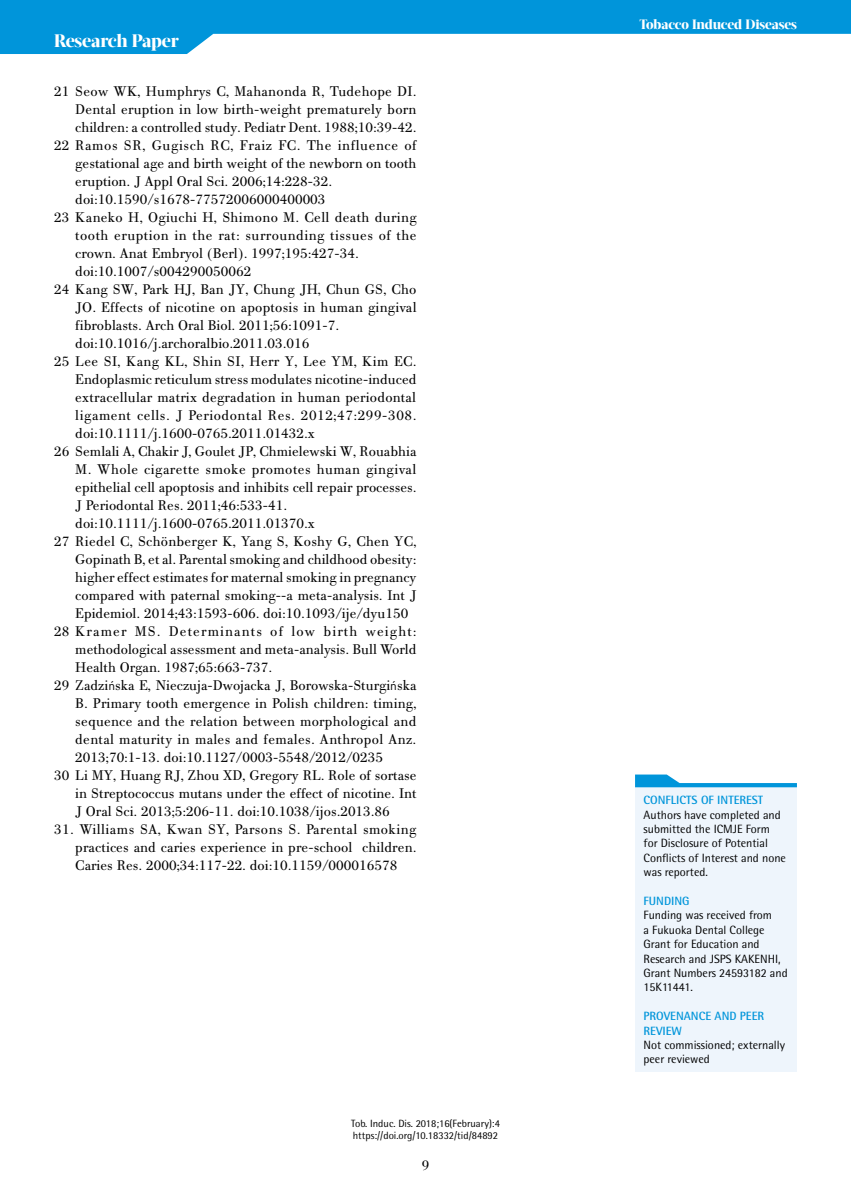
<style>
.page{position:relative;width:851px;height:1191px;background:#fff}
.page>*{position:absolute;margin:0;border:0;box-sizing:border-box;transform-origin:0 0}
.t1{font:800 18px "Acta Display W04";letter-spacing:-.01em;color:#fff}
.t2{font:15px/18px "PF Bodoni Text";color:#000;text-align:justify}
.t3{font:15px "PF Bodoni Text";letter-spacing:.02em;color:#000}
.t4{font:15px "PF Bodoni Text";letter-spacing:.03em;color:#000}
.t5{font:15px "PF Bodoni Text";letter-spacing:.035em;color:#000}
.t6{font:15px "PF Bodoni Text";letter-spacing:.04em;color:#000}
.t7{font:15px "PF Bodoni Text";letter-spacing:.025em;color:#000}
.t8{font:15px "PF Bodoni Text";letter-spacing:.075em;color:#000}
.t9{font:800 13.5px "Acta Display W04";letter-spacing:-.01em;color:#fff}
.t10{font:12px/14.4px "Rotis Semi Sans Hel";color:#000}
.t11{font:700 12px/14.4px "Rotis Semi Sans Hel";color:#0095da}
.t12{font:10.5px/12.6px "Rotis Semi Sans Hel";color:#000}
.s1{font-family:"DIN Pro";font-size:12px}
</style>
<div class="page">
<svg style="left:0;top:0;width:850px;height:54px;fill:#0095da"></svg>
<div style="left:635px;top:787px;width:161px;height:284px;background:#eef5fc"></div>
<svg style="left:635px;top:774px;width:161px;height:13px"></svg>
<p class="t1" style="left:54px;top:30px;width:126px">Research Paper</p>
<p class="t3" style="left:54px;top:83px;width:364px">21 Seow WK, Humphrys C, Mahanonda R, Tudehope DI.</p>
<p class="t2" style="left:75px;top:100px;width:342px">Dental eruption in low birth-weight prematurely born</p>
<p class="t2" style="left:75px;top:118px;width:342px">children: a controlled study. Pediatr Dent. 1988;10:39-42.</p>
<p class="t6" style="left:54px;top:137px;width:364px">22 Ramos SR, Gugisch RC, Fraiz FC. The influence of</p>
<p class="t2" style="left:75px;top:154px;width:342px">gestational age and birth weight of the newborn on tooth</p>
<p class="t2" style="left:75px;top:172px;width:258px">eruption. J Appl Oral Sci. 2006;14:228-32.</p>
<p class="t2" style="left:75px;top:190px;width:252px">doi:10.1590/s1678-77572006000400003</p>
<p class="t3" style="left:54px;top:209px;width:364px">23 Kaneko H, Ogiuchi H, Shimono M. Cell death during</p>
<p class="t4" style="left:75px;top:227px;width:343px">tooth eruption in the rat: surrounding tissues of the</p>
<p class="t2" style="left:75px;top:244px;width:285px">crown. Anat Embryol (Berl). 1997;195:427-34.</p>
<p class="t2" style="left:75px;top:262px;width:177px">doi:10.1007/s004290050062</p>
<p class="t2" style="left:54px;top:280px;width:364px">24 Kang SW, Park HJ, Ban JY, Chung JH, Chun GS, Cho</p>
<p class="t2" style="left:75px;top:298px;width:343px">JO. Effects of nicotine on apoptosis in human gingival</p>
<p class="t2" style="left:75px;top:316px;width:265px">fibroblasts. Arch Oral Biol. 2011;56:1091-7.</p>
<p class="t2" style="left:75px;top:334px;width:235px">doi:10.1016/j.archoralbio.2011.03.016</p>
<p class="t7" style="left:54px;top:353px;width:364px">25 Lee SI, Kang KL, Shin SI, Herr Y, Lee YM, Kim EC.</p>
<p class="t2" style="left:75px;top:370px;width:342px">Endoplasmic reticulum stress modulates nicotine-induced</p>
<p class="t2" style="left:75px;top:388px;width:342px">extracellular matrix degradation in human periodontal</p>
<p class="t5" style="left:75px;top:407px;width:342px">ligament cells. J Periodontal Res. 2012;47:299-308.</p>
<p class="t2" style="left:75px;top:424px;width:241px">doi:10.1111/j.1600-0765.2011.01432.x</p>
<p class="t2" style="left:54px;top:442px;width:364px">26 Semlali A, Chakir J, Goulet JP, Chmielewski W, Rouabhia</p>
<p class="t4" style="left:75px;top:461px;width:342px">M. Whole cigarette smoke promotes human gingival</p>
<p class="t2" style="left:75px;top:478px;width:342px">epithelial cell apoptosis and inhibits cell repair processes.</p>
<p class="t2" style="left:75px;top:496px;width:213px">J Periodontal Res. 2011;46:533-41.</p>
<p class="t2" style="left:75px;top:514px;width:241px">doi:10.1111/j.1600-0765.2011.01370.x</p>
<p class="t2" style="left:54px;top:532px;width:364px">27 Riedel C, Schönberger K, Yang S, Koshy G, Chen YC,</p>
<p class="t2" style="left:75px;top:550px;width:342px">Gopinath B, et al. Parental smoking and childhood obesity:</p>
<p class="t2" style="left:75px;top:568px;width:342px">higher effect estimates for maternal smoking in pregnancy</p>
<p class="t2" style="left:75px;top:586px;width:342px">compared with paternal smoking--a meta-analysis. Int J</p>
<p class="t2" style="left:75px;top:604px;width:334px">Epidemiol. 2014;43:1593-606. doi:10.1093/ije/dyu150</p>
<p class="t8" style="left:54px;top:623px;width:364px">28 Kramer MS. Determinants of low birth weight:</p>
<p class="t2" style="left:75px;top:640px;width:342px">methodological assessment and meta-analysis. Bull World</p>
<p class="t2" style="left:75px;top:658px;width:198px">Health Organ. 1987;65:663-737.</p>
<p class="t2" style="left:54px;top:676px;width:364px">29 Zadzi<span class="s1">ń</span>ska E, Nieczuja-Dwojacka J, Borowska-Sturgi<span class="s1">ń</span>ska</p>
<p class="t2" style="left:75px;top:694px;width:343px">B. Primary tooth emergence in Polish children: timing,</p>
<p class="t2" style="left:75px;top:712px;width:342px">sequence and the relation between morphological and</p>
<p class="t3" style="left:75px;top:731px;width:342px">dental maturity in males and females. Anthropol Anz.</p>
<p class="t2" style="left:75px;top:748px;width:309px">2013;70:1-13. doi:10.1127/0003-5548/2012/0235</p>
<p class="t2" style="left:54px;top:766px;width:364px">30 Li MY, Huang RJ, Zhou XD, Gregory RL. Role of sortase</p>
<p class="t2" style="left:75px;top:784px;width:342px">in Streptococcus mutans under the effect of nicotine. Int</p>
<p class="t2" style="left:75px;top:802px;width:316px">J Oral Sci. 2013;5:206-11. doi:10.1038/ijos.2013.86</p>
<p class="t2" style="left:75px;top:820px;width:342px;text-indent:-21px">31. Williams SA, Kwan SY, Parsons S. Parental smoking practices and caries experience in pre-school children.<br>Caries Res. 2000;34:117-22. doi:10.1159/000016578</p>
<p class="t12" style="left:351px;top:1116px;width:150px">Tob. Induc. Dis. 2018;16(February):4 https://doi.org/10.18332/tid/84892</p>
<p class="t2" style="left:421px;top:1156px;width:9px">9</p>
<p class="t9" style="left:639px;top:17px;width:159px">Tobacco Induced Diseases</p>
<p class="t11" style="left:643px;top:792px;width:121px">CONFLICTS OF INTEREST</p>
<p class="t10" style="left:643px;top:807px;width:144px">Authors have completed and submitted the ICMJE Form for Disclosure of Potential<br>Conflicts of Interest and none was reported.</p>
<p class="t11" style="left:643px;top:893px;width:48px">FUNDING</p>
<p class="t10" style="left:643px;top:908px;width:146px">Funding was received from<br>a Fukuoka Dental College<br>Grant for Education and<br>Research and JSPS KAKENHI,<br>Grant Numbers 24593182 and<br>15K11441.</p>
<p class="t11" style="left:643px;top:1008px;width:122px">PROVENANCE AND PEER<br>REVIEW</p>
<p class="t10" style="left:643px;top:1037px;width:143px">Not commissioned; externally peer reviewed</p>
</div>
